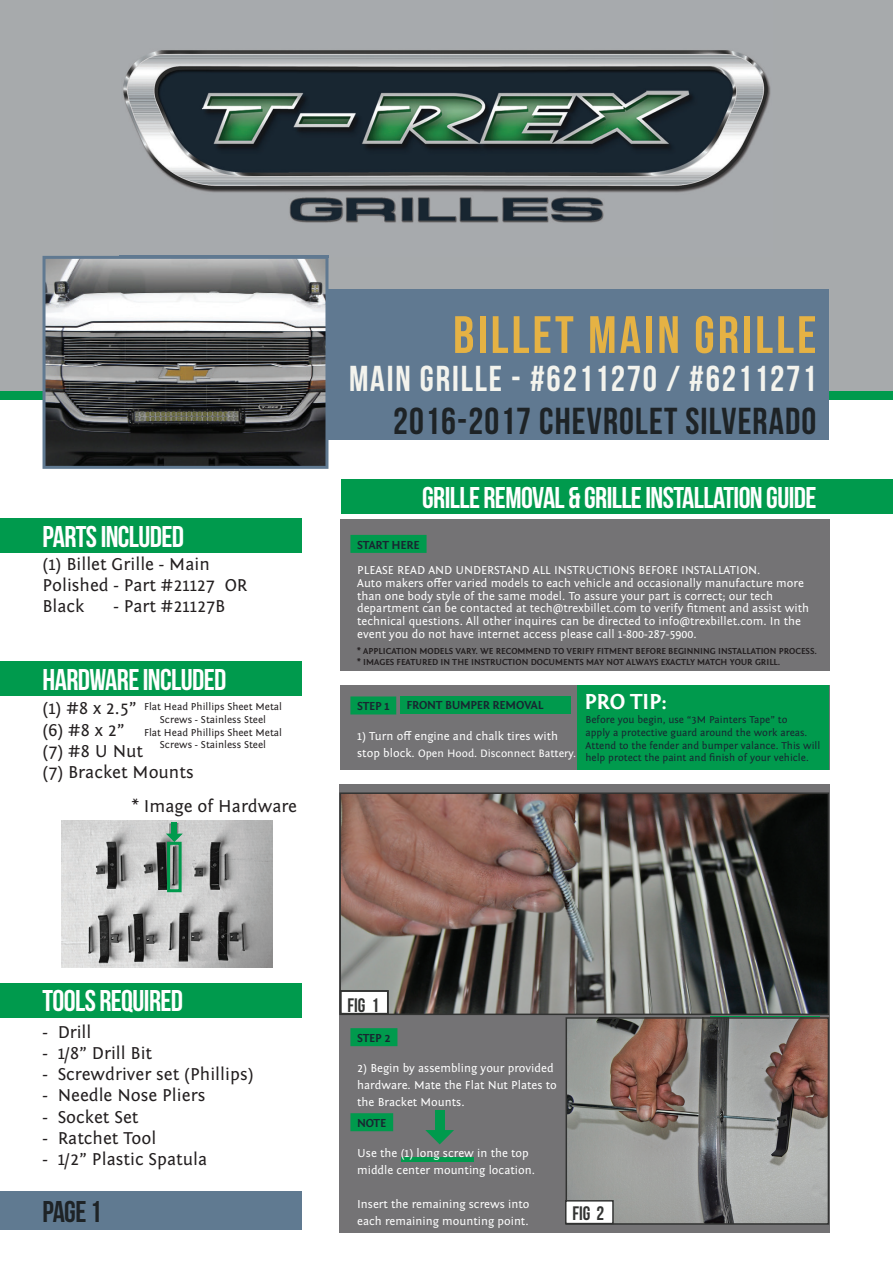
<style>
.page{position:relative;width:893px;height:1263px;background:#fff}
.page>*{position:absolute;margin:0;border:0;box-sizing:border-box;transform-origin:0 0}
.t1{font:52.5px "Bebas Neue";letter-spacing:.06em;color:#e5b244}
.t2{font:37.5px "Bebas Neue";letter-spacing:.03em;color:#1e2326}
.t3{font:36px "Bebas Neue";letter-spacing:.05em;color:#f3f3ed}
.t4{font:30px "Bebas Neue";letter-spacing:-.02em;color:#fff}
.t5{font:30px "Bebas Neue";color:#1e2326}
.t6{font:700 22.5px "Fontin Sans";letter-spacing:-.02em;color:#fff}
.t7{font:19.5px "Bebas Neue";color:#323332}
.t8{font:18px/21.3px "Fontin Sans";color:#231f20}
.t9{font:12px/12.8px "Fontin Sans";color:#fff}
.t10{font:700 12px "Fontin Sans";letter-spacing:-.02em;color:#182631}
.t11{font:11.25px "Fontin Sans";color:#fff}
.t12{font:10.5px/12.8px "Fontin Sans";color:#182631}
.t13{font:10.5px/12.8px "Fontin Sans";color:#231f20;text-align:center}
.t14{font:700 9px/11.1px "Fontin Sans";color:#231f20}
.s1{font-size:12px}
</style>
<div class="page">
<div style="left:0;top:0;width:893px;height:391px;background:#a7aaac"></div>
<div style="left:0;top:391px;width:893px;height:9px;background:#009a4d"></div>
<div style="left:0;top:1191px;width:301px;height:39px;background:#607a91"></div>
<div style="left:340px;top:519px;width:489px;height:152px;background:#747375"></div>
<div style="left:350px;top:535px;width:77px;height:18px;background:#009a4d"></div>
<div style="left:340px;top:685px;width:489px;height:84px;background:#747375"></div>
<div style="left:350px;top:696px;width:46px;height:18px;background:#009a4d"></div>
<div style="left:339px;top:784px;width:491px;height:448px;background:#747375"></div>
<div style="left:350px;top:1028px;width:47px;height:18px;background:#009a4d"></div>
<hr style="left:401px;top:1157px;width:73px;height:4px;background:#009a4d">
<div style="left:350px;top:1113px;width:43px;height:18px;background:#009a4d"></div>
<div style="left:400px;top:696px;width:171px;height:18px;background:#009a4d"></div>
<div style="left:710px;top:1016px;width:109px;height:18px;background:#009a4d"></div>
<div style="left:577px;top:685px;width:252px;height:84px;background:#009a4d"></div>
<img style="left:342px;top:795px;width:484px;height:217px">
<div style="left:339px;top:792px;width:490px;height:223px;border:2px solid #323332"></div>
<div style="left:340px;top:990px;width:49px;height:24px;background:#fff"></div>
<div style="left:340px;top:990px;width:49px;height:24px;border:2px solid #323332"></div>
<img style="left:569px;top:1020px;width:257px;height:202px">
<div style="left:566px;top:1017px;width:263px;height:208px;border:2px solid #323332"></div>
<div style="left:565px;top:1200px;width:49px;height:24px;background:#fff;border:2px solid #323332"></div>
<img style="left:61px;top:821px;width:212px;height:146px">
<div style="left:0;top:983px;width:302px;height:34px;background:#009a4d"></div>
<div style="left:0;top:662px;width:302px;height:34px;background:#009a4d"></div>
<div style="left:0;top:519px;width:302px;height:34px;background:#009a4d"></div>
<div style="left:235px;top:289px;width:594px;height:151px;background:#607991"></div>
<div style="left:341px;top:480px;width:552px;height:34px;background:#009a4d"></div>
<div style="left:167px;top:842px;width:15px;height:50px;border:3px solid #009a4d"></div>
<div style="left:172px;top:822px;width:5px;height:13px;background:#009a4d"></div>
<svg style="left:166px;top:833px;width:17px;height:9px"></svg>
<div style="left:435px;top:1110px;width:9px;height:22px;background:#009a4d"></div>
<svg style="left:425px;top:1130px;width:29px;height:14px"></svg>
<svg style="left:43px;top:256px;width:285px;height:213px;background:#6b6d6f"></svg>
<img style="left:119px;top:50px;width:652px;height:207px">
<img style="left:119px;top:256px;width:209px;height:1px">
<h3 class="t4" style="left:43px;top:520px;width:143px">PARTS INCLUDED</h3>
<h3 class="t8" style="left:43px;top:553px;width:207px">(1) Billet Grille - Main<br>Polished - Part #21127 OR<br>Black</h3>
<h3 class="t8" style="left:114px;top:596px;width:113px">- Part #21127B</h3>
<h3 class="t4" style="left:43px;top:663px;width:185px">HARDWARE INCLUDED</h3>
<h3 class="t8" style="left:43px;top:698px;width:153px">(1) #8 x 2.5”<br>(6) #8 x 2”<br>(7) #8 U Nut<br>(7) Bracket Mounts</h3>
<p class="t13" style="left:144px;top:700px;width:140px">Flat Head Phillips Sheet Metal<br>Screws - Stainless Steel<br>Flat Head Phillips Sheet Metal<br>Screws - Stainless Steel</p>
<h3 class="t8" style="left:132px;top:796px;width:167px">* Image of Hardware</h3>
<h1 class="t1" style="left:453px;top:306px;width:365px">BILLET MAIN GRILLE</h1>
<h3 class="t3" style="left:349px;top:359px;width:469px">MAIN GRILLE - #6211270 / #6211271</h3>
<h2 class="t2" style="left:393px;top:400px;width:425px">2016-2017 CHEVROLET SILVERADO</h2>
<h3 class="t4" style="left:422px;top:481px;width:396px">GRILLE REMOVAL &amp; GRILLE INSTALLATION GUIDE</h3>
<p class="t10" style="left:357px;top:538px;width:64px">START HERE</p>
<p class="t9" style="left:357px;top:564px;width:453px">PLEASE READ AND UNDERSTAND ALL INSTRUCTIONS BEFORE INSTALLATION.<br>Auto makers offer varied models to each vehicle and occasionally manufacture more than one body style of the same model. To assure your part is correct; our tech department can be contacted at tech@trexbillet.com to verify fitment and assist with technical questions. All other inquires can be directed to info@trexbillet.com. In the event you do not have internet access please call 1-800-287-5900.</p>
<p class="t14" style="left:357px;top:645px;width:461px">* APPLICATION MODELS VARY. WE RECOMMEND TO VERIFY FITMENT BEFORE BEGINNING INSTALLATION PROCESS. * IMAGES FEATURED IN THE INSTRUCTION DOCUMENTS MAY NOT ALWAYS EXACTLY MATCH YOUR GRILL.</p>
<p class="t10" style="left:406px;top:699px;width:139px">FRONT BUMPER REMOVAL</p>
<h3 class="t6" style="left:584px;top:689px;width:84px">PRO TIP:</h3>
<p class="t12" style="left:585px;top:713px;width:236px">Before you begin, use “3M Painters Tape” to<br>apply a protective guard around the work areas.<br>Attend to the fender and bumper valance. This will help protect the paint and finish of your vehicle.</p>
<p class="t10" style="left:357px;top:700px;width:34px">STEP 1</p>
<p class="t9" style="left:357px;top:730px;width:202px">1) Turn off engine and chalk tires with</p>
<p class="t11" style="left:357px;top:747px;width:220px"><span class="s1">stop block.</span> Open Hood. Disconnect Battery.</p>
<h3 class="t4" style="left:43px;top:984px;width:142px">TOOLS REQUIRED</h3>
<h3 class="t8" style="left:43px;top:1021px;width:50px">- Drill</h3>
<h3 class="t8" style="left:43px;top:1042px;width:111px">- 1/8” Drill Bit</h3>
<h3 class="t8" style="left:43px;top:1064px;width:213px">- Screwdriver set (Phillips)</h3>
<h3 class="t8" style="left:43px;top:1085px;width:164px">- Needle Nose Pliers</h3>
<h3 class="t8" style="left:43px;top:1106px;width:98px">- Socket Set</h3>
<h3 class="t8" style="left:43px;top:1127px;width:115px">- Ratchet Tool</h3>
<h3 class="t8" style="left:43px;top:1149px;width:166px">- 1/2” Plastic Spatula</h3>
<h3 class="t5" style="left:42px;top:1195px;width:61px">PAGE 1</h3>
<h3 class="t7" style="left:347px;top:995px;width:33px">FIG 1</h3>
<p class="t10" style="left:357px;top:1031px;width:35px">STEP 2</p>
<p class="t9" style="left:357px;top:1059px;width:201px;line-height:17px">2) Begin by assembling your provided hardware. Mate the Flat Nut Plates to the Bracket Mounts.</p>
<p class="t10" style="left:357px;top:1116px;width:31px">NOTE</p>
<p class="t9" style="left:357px;top:1144px;width:179px;line-height:17px">Use the (1) long screw in the top middle center mounting location.</p>
<p class="t9" style="left:357px;top:1195px;width:174px;line-height:17px">Insert the remaining screws into each remaining mounting point.</p>
<h3 class="t7" style="left:572px;top:1203px;width:33px">FIG 2</h3>
</div>
